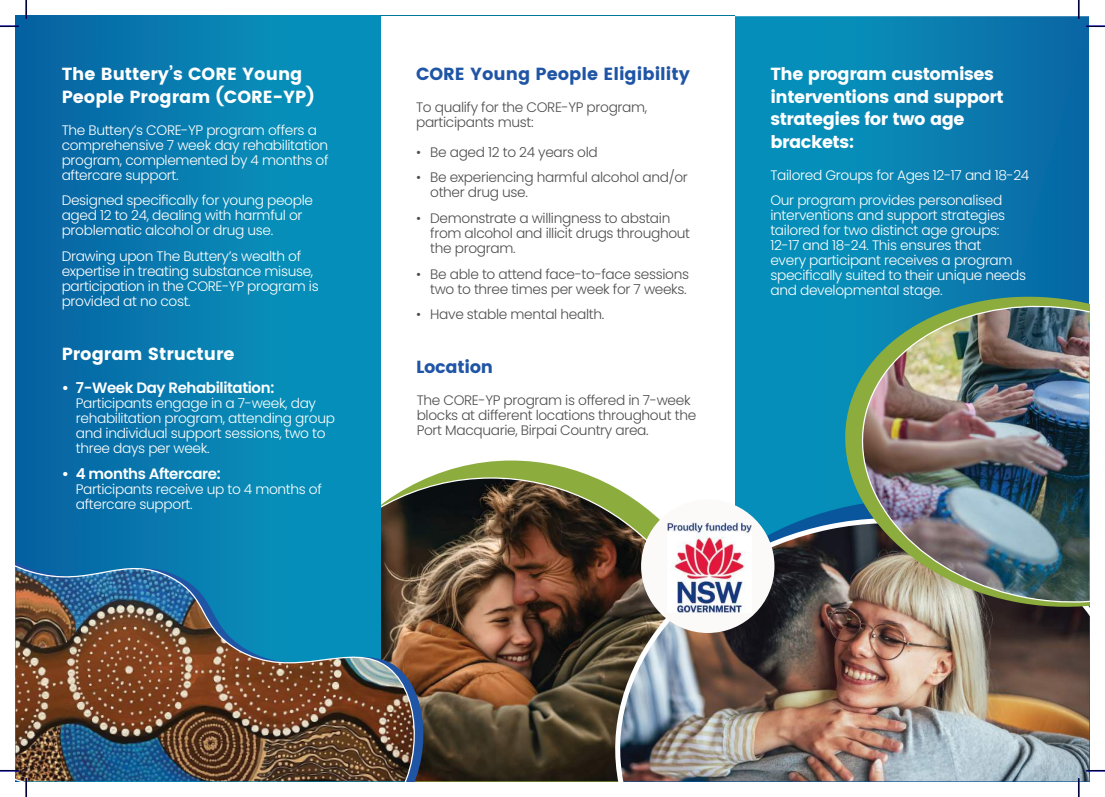
<style>
.page{position:relative;width:1105px;height:797px;background:#fff}
.page>*{position:absolute;margin:0;border:0;box-sizing:border-box;transform-origin:0 0}
.t1{font:17.5px/22.5px "Poppins";letter-spacing:-.025em;color:#fff}
.t2{font:17.5px/22.5px "Poppins";color:#fff}
.t3{font:17.5px "Poppins";color:#2055a6}
.t4{font:600 15px "Poppins";letter-spacing:-.025em;color:#fff}
.t5{font:300 13.75px/15px "Poppins";letter-spacing:-.025em;color:#fff}
.t6{font:300 13.75px/15px "Poppins";letter-spacing:-.025em;color:#4f4f50}
</style>
<div class="page">
<svg style="left:430px;top:460px;width:163px;height:17px;fill:#8cad3d"></svg>
<img style="left:394px;top:477px;width:225px;height:304px">
<img style="left:16px;top:16px;width:365px;height:480px">
<img style="left:735px;top:16px;width:354px;height:461px">
<img style="left:16px;top:496px;width:409px;height:285px">
<svg style="left:619px;top:477px;width:214px;height:22px"></svg>
<img style="left:598px;top:499px;width:491px;height:282px">
<div style="left:641px;top:499px;width:133px;height:134px;background:#fbfaf8;border-radius:50%"></div>
<img style="left:667px;top:522px;width:84px;height:90px">
<svg style="left:833px;top:282px;width:256px;height:339px;background:#277793"></svg>
<img style="left:851px;top:292px;width:238px;height:324px">
<svg style="left:0;top:25px;width:19px;height:2px"></svg>
<svg style="left:1086px;top:25px;width:19px;height:2px"></svg>
<svg style="left:0;top:770px;width:19px;height:1px"></svg>
<svg style="left:1086px;top:770px;width:19px;height:1px"></svg>
<svg style="left:25px;top:0;width:2px;height:19px"></svg>
<svg style="left:25px;top:778px;width:2px;height:19px"></svg>
<svg style="left:1078px;top:0;width:1px;height:19px"></svg>
<svg style="left:1078px;top:778px;width:1px;height:19px"></svg>
<p class="t2" style="left:62px;top:63px;width:254px">The Buttery’s CORE Young<br>People Program (CORE-YP)</p>
<p class="t5" style="left:62px;top:123px;width:268px">The Buttery’s CORE-YP program offers a comprehensive 7 week day rehabilitation program, complemented by 4 months of aftercare support.</p>
<p class="t5" style="left:62px;top:193px;width:253px">Designed specifically for young people aged 12 to 24, dealing with harmful or problematic alcohol or drug use.</p>
<p class="t5" style="left:62px;top:249px;width:258px">Drawing upon The Buttery’s wealth of expertise in treating substance misuse, participation in the CORE-YP program is provided at no cost.</p>
<p class="t2" style="left:62px;top:342px;width:174px">Program Structure</p>
<p class="t4" style="left:62px;top:379px;width:214px">• 7-Week Day Rehabilitation:</p>
<p class="t5" style="left:76px;top:396px;width:261px">Participants engage in a 7-week, day rehabilitation program, attending group and individual support sessions, two to three days per week.</p>
<p class="t4" style="left:62px;top:465px;width:161px">• 4 months Aftercare:</p>
<p class="t5" style="left:76px;top:482px;width:248px">Participants receive up to 4 months of aftercare support.</p>
<p class="t3" style="left:416px;top:63px;width:275px">CORE Young People Eligibility</p>
<p class="t6" style="left:416px;top:100px;width:233px">To qualify for the CORE-YP program, participants must:</p>
<p class="t6" style="left:416px;top:145px;width:183px">• Be aged 12 to 24 years old</p>
<p class="t6" style="left:430px;top:170px;width:259px;text-indent:-14px">• Be experiencing harmful alcohol and/or other drug use.</p>
<p class="t6" style="left:430px;top:211px;width:261px;text-indent:-14px">• Demonstrate a willingness to abstain from alcohol and illicit drugs throughout the program.</p>
<p class="t6" style="left:416px;top:266px;width:275px;text-align:right">• Be able to attend face-to-face sessions two to three times per week for 7 weeks.</p>
<p class="t6" style="left:416px;top:307px;width:190px">• Have stable mental health.</p>
<p class="t3" style="left:416px;top:356px;width:79px">Location</p>
<p class="t6" style="left:417px;top:393px;width:281px">The CORE-YP program is offered in 7-week blocks at different locations throughout the<br>Port Macquarie, Birpai Country area.</p>
<p class="t1" style="left:770px;top:63px;width:235px">The program customises interventions and support strategies for two age brackets:</p>
<p class="t5" style="left:770px;top:162px;width:260px;line-height:25.6px">Tailored Groups for Ages 12-17 and 18-24<br>Our program provides personalised</p>
<p class="t5" style="left:770px;top:208px;width:257px">interventions and support strategies tailored for two distinct age groups:<br>12-17 and 18-24. This ensures that<br>every participant receives a program specifically suited to their unique needs and developmental stage.</p>
</div>
